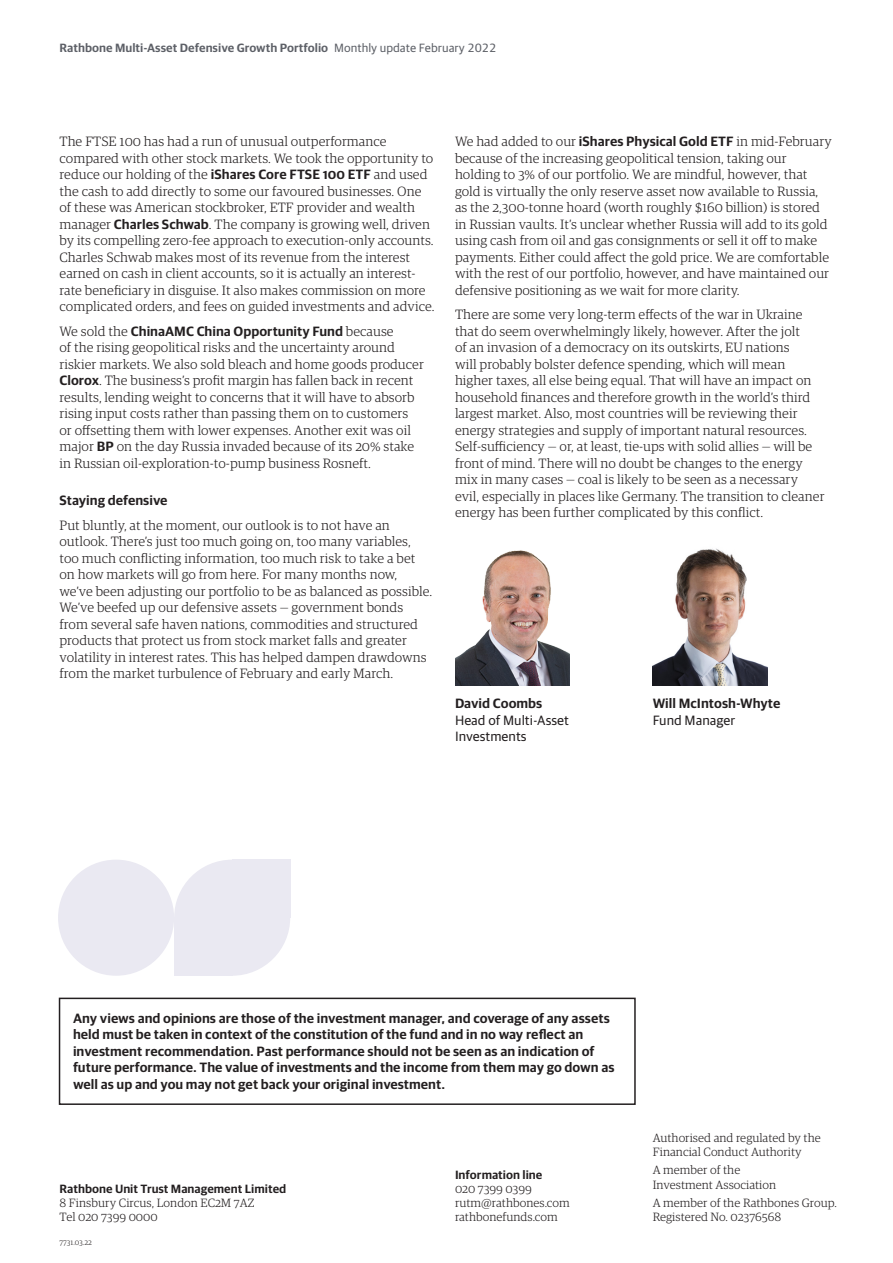
<style>
.page{position:relative;width:893px;height:1263px;background:#fff}
.page>*{position:absolute;margin:0;border:0;box-sizing:border-box;transform-origin:0 0}
.Body_text_9_11{font:300 13.5px/16.5px "Guardian RTB Egyp";color:#231f20}
.Advice_box_text{font:600 13.5px/16.5px "Guardian RTB Sans";color:#231f20}
.Body_text_9_11-2{font:13.5px/16.5px "Guardian RTB Sans";color:#231f20}
.Body_text_9_11-3{font:600 13.5px "Guardian RTB Sans";color:#231f20}
.Body_text_headings_B{font:600 13.5px "Guardian RTB Sans";color:#231f20}
.t1{font:300 12px/14.2px "Guardian RTB Egyp";color:#231f20}
.t2{font:600 12px "Guardian RTB Sans";color:#5d6067}
.t3{font:600 12px "Guardian RTB Sans";color:#231f20}
.t4{font:300 7.5px "Guardian RTB Egyp";color:#231f20}
.s1{font-weight:400}
.s2{font-family:"Guardian RTB Sans";font-weight:600}
</style>
<div class="page">
<img style="left:455px;top:550px;width:115px;height:135px">
<img style="left:653px;top:548px;width:114px;height:137px">
<div style="left:59px;top:998px;width:577px;height:107px;border:2px solid #231f20"></div>
<div style="left:58px;top:860px;width:116px;height:116px;background:#eae9f2;border-radius:50%"></div>
<svg style="left:174px;top:860px;width:116px;height:116px;background:#ecebf3"></svg>
<p class="t2" style="left:60px;top:39px;width:438px">Rathbone Multi-Asset Defensive Growth Portfolio <span class="s1">Monthly update February 2022</span></p>
<p class="Body_text_9_11" style="left:60px;top:132px;width:377px">The FTSE 100 has had a run of unusual outperformance compared with other stock markets. We took the opportunity to reduce our holding of the <span class="s2">iShares Core FTSE 100 ETF</span> and used the cash to add directly to some our favoured businesses. One of these was American stockbroker, ETF provider and wealth manager <span class="s2">Charles Schwab</span>. The company is growing well, driven by its compelling zero-fee approach to execution-only accounts.<br>Charles Schwab makes most of its revenue from the interest earned on cash in client accounts, so it is actually an interest&shy;rate beneficiary in disguise. It also makes commission on more complicated orders, and fees on guided investments and advice.</p>
<p class="Body_text_9_11" style="left:60px;top:322px;width:366px">We sold the <span class="s2">ChinaAMC China Opportunity Fund</span> because<br>of the rising geopolitical risks and the uncertainty around riskier markets. We also sold bleach and home goods producer <span class="s2">Clorox</span>. The business’s profit margin has fallen back in recent results, lending weight to concerns that it will have to absorb rising input costs rather than passing them on to customers<br>or offsetting them with lower expenses. Another exit was oil major <span class="s2">BP</span> on the day Russia invaded because of its 20% stake in Russian oil-exploration-to-pump business Rosneft.</p>
<p class="Body_text_headings_B" style="left:60px;top:490px;width:110px">Staying defensive</p>
<p class="Body_text_9_11" style="left:60px;top:516px;width:374px">Put bluntly, at the moment, our outlook is to not have an outlook. There’s just too much going on, too many variables, too much conflicting information, too much risk to take a bet on how markets will go from here. For many months now, we’ve been adjusting our portfolio to be as balanced as possible.<br>We’ve beefed up our defensive assets — government bonds from several safe haven nations, commodities and structured products that protect us from stock market falls and greater volatility in interest rates. This has helped dampen drawdowns from the market turbulence of February and early March.</p>
<p class="Body_text_9_11" style="left:455px;top:132px;width:378px">We had added to our <span class="s2">iShares Physical Gold ETF</span> in mid-February because of the increasing geopolitical tension, taking our holding to 3% of our portfolio. We are mindful, however, that gold is virtually the only reserve asset now available to Russia, as the 2,300-tonne hoard (worth roughly $160 billion) is stored in Russian vaults. It’s unclear whether Russia will add to its gold using cash from oil and gas consignments or sell it off to make payments. Either could affect the gold price. We are comfortable with the rest of our portfolio, however, and have maintained our defensive positioning as we wait for more clarity.</p>
<p class="Body_text_9_11" style="left:455px;top:306px;width:371px">There are some very long-term effects of the war in Ukraine that do seem overwhelmingly likely, however. After the jolt<br>of an invasion of a democracy on its outskirts, EU nations<br>will probably bolster defence spending, which will mean higher taxes, all else being equal. That will have an impact on household finances and therefore growth in the world’s third largest market. Also, most countries will be reviewing their energy strategies and supply of important natural resources.<br>Self-sufficiency — or, at least, tie-ups with solid allies — will be front of mind. There will no doubt be changes to the energy mix in many cases — coal is likely to be seen as a necessary evil, especially in places like Germany. The transition to cleaner energy has been further complicated by this conflict.</p>
<p class="Body_text_9_11-3" style="left:455px;top:693px;width:89px">David Coombs</p>
<p class="Body_text_9_11-2" style="left:455px;top:711px;width:116px">Head of Multi-Asset<br>Investments</p>
<p class="Body_text_9_11-3" style="left:653px;top:693px;width:129px">Will McIntosh-Whyte</p>
<p class="Body_text_9_11-2" style="left:653px;top:711px;width:84px">Fund Manager</p>
<p class="Advice_box_text" style="left:73px;top:1008px;width:543px">Any views and opinions are those of the investment manager, and coverage of any assets held must be taken in context of the constitution of the fund and in no way reflect an investment recommendation. Past performance should not be seen as an indication of future performance. The value of investments and the income from them may go down as well as up and you may not get back your original investment.</p>
<p class="t3" style="left:60px;top:1180px;width:228px">Rathbone Unit Trust Management Limited</p>
<p class="t1" style="left:60px;top:1195px;width:196px">8 Finsbury Circus, London EC2M 7AZ</p>
<p class="t1" style="left:60px;top:1209px;width:100px">Tel 020 7399 0000</p>
<p class="t4" style="left:60px;top:1237px;width:34px">7731.03.22</p>
<p class="t3" style="left:455px;top:1165px;width:89px">Information line</p>
<p class="t1" style="left:455px;top:1181px;width:78px">020 7399 0399</p>
<p class="t1" style="left:455px;top:1195px;width:116px">rutm@rathbones.com</p>
<p class="t1" style="left:455px;top:1209px;width:104px">rathbonefunds.com</p>
<p class="t1" style="left:653px;top:1129px;width:170px">Authorised and regulated by the<br>Financial Conduct Authority</p>
<p class="t1" style="left:653px;top:1162px;width:125px">A member of the<br>Investment Association</p>
<p class="t1" style="left:653px;top:1195px;width:186px">A member of the Rathbones Group.<br>Registered No. 02376568</p>
</div>
